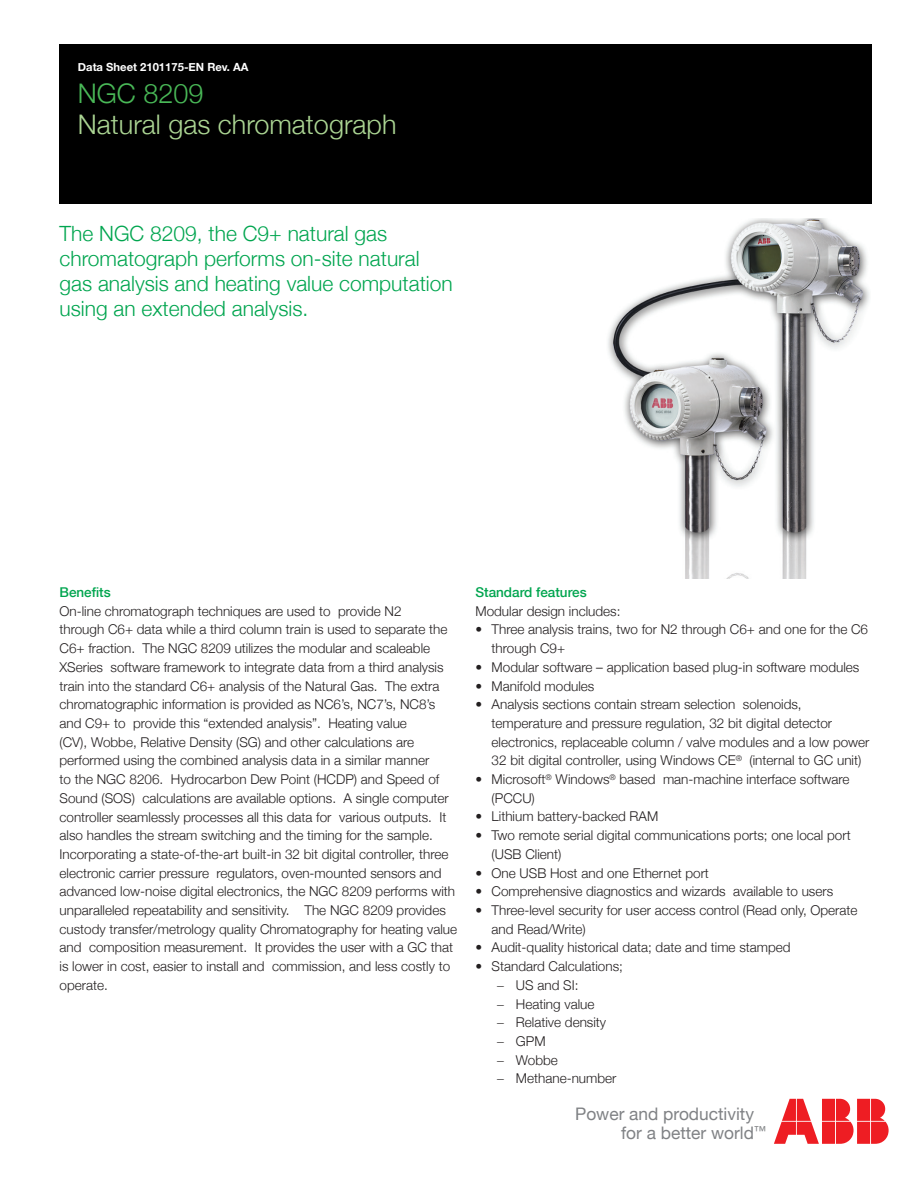
<style>
.page{position:relative;width:918px;height:1188px;background:#fff}
.page>*{position:absolute;margin:0;border:0;box-sizing:border-box;transform-origin:0 0}
.t1{font:61.8px "ABB Logo Plain";color:#ee1d23}
.t2{font:300 27px "Helvetica Neue";color:#abd593}
.t3{font:300 27px "Helvetica Neue";color:#49b857}
.t4{font:300 21px/24.8px "Helvetica Neue";color:#00a54f}
.t5{font:17.25px/19.8px "Helvetica Neue";color:#808285}
.t6{font:300 13.5px/18.8px "Helvetica Neue";color:#231f20}
.t7{font:500 13.5px "Helvetica Neue";color:#00a54f}
.t8{font:700 11.25px "Helvetica Neue";color:#fff}
</style>
<div class="page">
<div style="left:60px;top:45px;width:812px;height:159px;background:#000"></div>
<img style="left:608px;top:219px;width:262px;height:359px">
<p class="t8" style="left:78px;top:58px;width:172px">Data Sheet 2101175-EN Rev. AA</p>
<h2 class="t3" style="left:78px;top:71px;width:127px">NGC 8209</h2>
<h2 class="t2" style="left:78px;top:103px;width:320px">Natural gas chromatograph</h2>
<h3 class="t4" style="left:60px;top:220px;width:395px">The NGC 8209, the C9+ natural gas chromatograph performs on-site natural gas analysis and heating value computation using an extended analysis.</h3>
<p class="t7" style="left:60px;top:581px;width:53px">Benefits</p>
<p class="t6" style="left:60px;top:601px;width:399px">On-line chromatograph techniques are used to provide N2<br>through C6+ data while a third column train is used to separate the C6+ fraction. The NGC 8209 utilizes the modular and scaleable XSeries software framework to integrate data from a third analysis train into the standard C6+ analysis of the Natural Gas. The extra chromatographic information is provided as NC6’s, NC7’s, NC8’s and C9+ to provide this “extended analysis”. Heating value<br>(CV), Wobbe, Relative Density (SG) and other calculations are performed using the combined analysis data in a similar manner<br>to the NGC 8206. Hydrocarbon Dew Point (HCDP) and Speed of Sound (SOS) calculations are available options. A single computer controller seamlessly processes all this data for various outputs. It also handles the stream switching and the timing for the sample.<br>Incorporating a state-of-the-art built-in 32 bit digital controller, three electronic carrier pressure regulators, oven-mounted sensors and advanced low-noise digital electronics, the NGC 8209 performs with unparalleled repeatability and sensitivity. The NGC 8209 provides custody transfer/metrology quality Chromatography for heating value and composition measurement. It provides the user with a GC that is lower in cost, easier to install and commission, and less costly to operate.</p>
<p class="t7" style="left:475px;top:581px;width:113px">Standard features</p>
<p class="t6" style="left:475px;top:601px;width:147px">Modular design includes:</p>
<p class="t6" style="left:492px;top:620px;width:378px;text-indent:-16px">• Three analysis trains, two for N2 through C6+ and one for the C6 through C9+</p>
<p class="t6" style="left:475px;top:657px;width:386px">• Modular software – application based plug-in software modules</p>
<p class="t6" style="left:475px;top:676px;width:120px">• Manifold modules</p>
<p class="t6" style="left:492px;top:694px;width:379px;text-indent:-16px">• Analysis sections contain stream selection solenoids, temperature and pressure regulation, 32 bit digital detector electronics, replaceable column / valve modules and a low power 32 bit digital controller, using Windows CE<sup>®</sup> (internal to GC unit)</p>
<p class="t6" style="left:492px;top:769px;width:359px;text-indent:-16px">• Microsoft<sup>®</sup> Windows<sup>®</sup> based man-machine interface software (PCCU)</p>
<p class="t6" style="left:475px;top:807px;width:184px">• Lithium battery-backed RAM</p>
<p class="t6" style="left:492px;top:825px;width:361px;text-indent:-16px">• Two remote serial digital communications ports; one local port (USB Client)</p>
<p class="t6" style="left:475px;top:863px;width:235px">• One USB Host and one Ethernet port</p>
<p class="t6" style="left:475px;top:881px;width:359px">• Comprehensive diagnostics and wizards available to users</p>
<p class="t6" style="left:492px;top:900px;width:367px;text-indent:-16px">• Three-level security for user access control (Read only, Operate and Read/Write)</p>
<p class="t6" style="left:475px;top:938px;width:317px">• Audit-quality historical data; date and time stamped</p>
<p class="t6" style="left:496px;top:956px;width:128px;text-indent:-21px">• Standard Calculations; − US and SI:<br>− Heating value<br>− Relative density<br>− GPM<br>− Wobbe<br>− Methane-number</p>
<p class="t5" style="left:621px;top:1105px;width:147px;text-indent:-46px">Power and productivity for a better world<sup>™</sup></p>
<h1 class="t1" style="left:774px;top:1086px;width:120px">ABB</h1>
</div>
